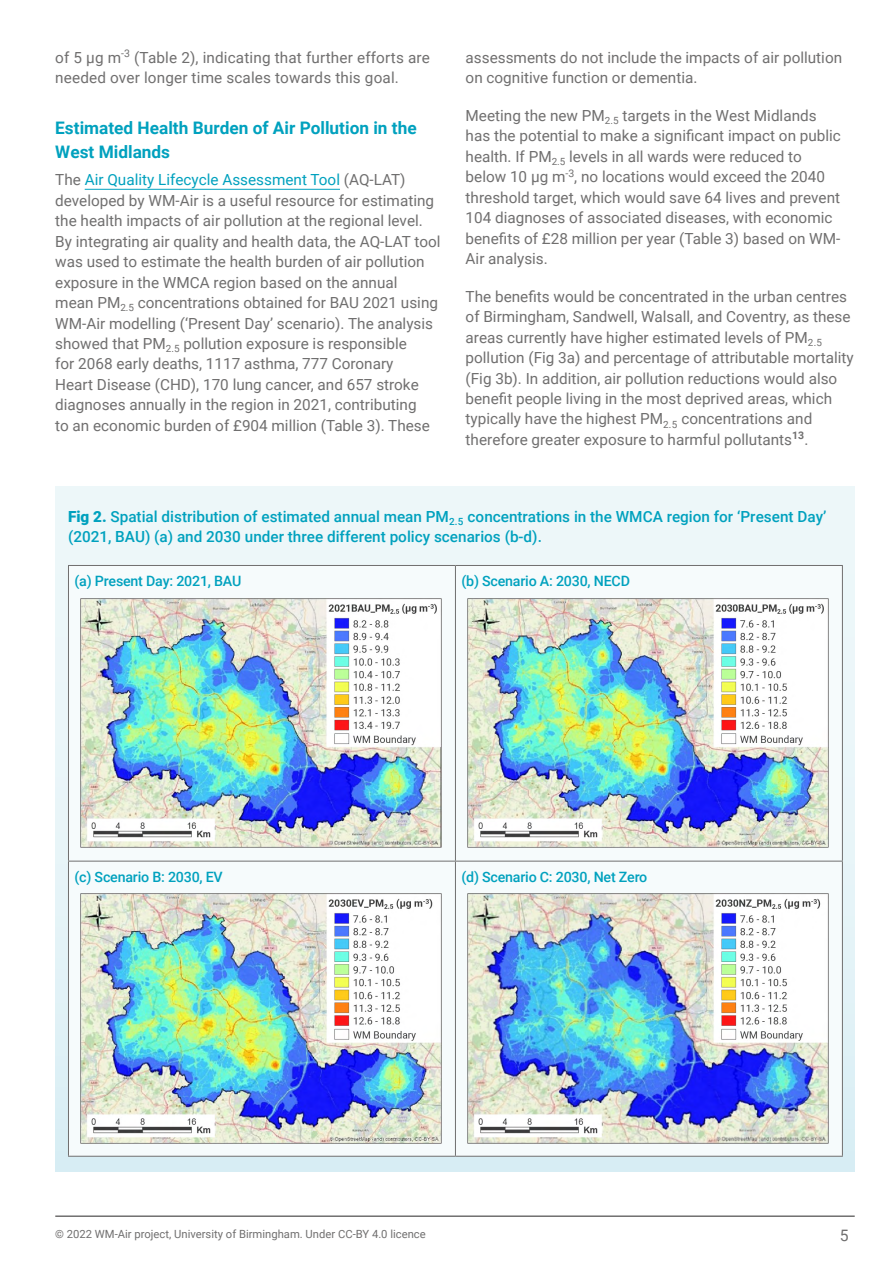
<style>
.page{position:relative;width:893px;height:1263px;background:#fff}
.page>*{position:absolute;margin:0;border:0;box-sizing:border-box;transform-origin:0 0}
.t1{font:700 17.25px/24.8px "Roboto";color:#00a1be}
.t2{font:15.75px "Roboto";color:#706f6f}
.t3{font:15.3px/20.4px "Roboto";color:#706f6f}
.t4{font:500 15.3px/20.4px "Roboto";color:#00a1be}
.t5{font:500 14.25px "Roboto";letter-spacing:-.015em;color:#00a1be}
.t6{font:11.25px "Roboto";color:#706f6f}
.s1{color:#00a1be}
.s2{font-weight:900}
</style>
<div class="page">
<hr style="left:55px;top:1215px;width:800px;height:2px;background:#706f6f">
<hr style="left:85px;top:189px;width:255px;height:1px;background:#00a1be">
<div style="left:55px;top:487px;width:800px;height:684px;background:linear-gradient(to bottom,#f1f9fa,#dbeff5)"></div>
<div style="left:69px;top:566px;width:773px;height:590px;background:#f6fbfc"></div>
<hr style="left:68px;top:565px;width:387px;height:1px;background:#706f6f">
<hr style="left:68px;top:566px;width:1px;height:295px;background:#706f6f">
<hr style="left:455px;top:565px;width:388px;height:1px;background:#706f6f">
<hr style="left:455px;top:566px;width:1px;height:295px;background:#706f6f">
<hr style="left:842px;top:566px;width:1px;height:295px;background:#706f6f">
<hr style="left:68px;top:861px;width:387px;height:1px;background:#706f6f">
<hr style="left:68px;top:861px;width:1px;height:295px;background:#706f6f">
<hr style="left:455px;top:861px;width:388px;height:1px;background:#706f6f">
<hr style="left:455px;top:861px;width:1px;height:295px;background:#706f6f">
<hr style="left:842px;top:861px;width:1px;height:295px;background:#706f6f">
<hr style="left:68px;top:1156px;width:387px;height:1px;background:#706f6f">
<hr style="left:455px;top:1156px;width:388px;height:1px;background:#706f6f">
<img style="left:81px;top:598px;width:360px;height:249px">
<img style="left:468px;top:598px;width:360px;height:249px">
<img style="left:81px;top:894px;width:360px;height:249px">
<img style="left:468px;top:894px;width:360px;height:249px">
<p class="t3" style="left:55px;top:47px;width:376px">of 5 µg m<sup>-3</sup> (Table 2), indicating that further efforts are needed over longer time scales towards this goal.</p>
<p class="t1" style="left:55px;top:114px;width:363px">Estimated Health Burden of Air Pollution in the<br>West Midlands</p>
<p class="t3" style="left:55px;top:169px;width:387px">The <span class="s1">Air Quality Lifecycle Assessment Tool</span> (AQ-LAT) developed by WM-Air is a useful resource for estimating the health impacts of air pollution at the regional level.<br>By integrating air quality and health data, the AQ-LAT tool was used to estimate the health burden of air pollution exposure in the WMCA region based on the annual<br>mean PM<sub>2.5</sub> concentrations obtained for BAU 2021 using WM-Air modelling (‘Present Day’ scenario). The analysis showed that PM<sub>2.5</sub> pollution exposure is responsible<br>for 2068 early deaths, 1117 asthma, 777 Coronary<br>Heart Disease (CHD), 170 lung cancer, and 657 stroke diagnoses annually in the region in 2021, contributing<br>to an economic burden of £904 million (Table 3). These</p>
<p class="t3" style="left:466px;top:47px;width:378px">assessments do not include the impacts of air pollution on cognitive function or dementia.</p>
<p class="t3" style="left:466px;top:105px;width:377px">Meeting the new PM<sub>2.5</sub> targets in the West Midlands has the potential to make a significant impact on public health. If PM<sub>2.5</sub> levels in all wards were reduced to below 10 μg m<sup>-3</sup>, no locations would exceed the 2040 threshold target, which would save 64 lives and prevent 104 diagnoses of associated diseases, with economic benefits of £28 million per year (Table 3) based on WM-Air analysis.</p>
<p class="t3" style="left:466px;top:285px;width:390px">The benefits would be concentrated in the urban centres of Birmingham, Sandwell, Walsall, and Coventry, as these areas currently have higher estimated levels of PM<sub>2.5 </sub>pollution (Fig 3a) and percentage of attributable mortality (Fig 3b). In addition, air pollution reductions would also benefit people living in the most deprived areas, which typically have the highest PM<sub>2.5</sub> concentrations and therefore greater exposure to harmful pollutants<sup>13</sup>.</p>
<p class="t4" style="left:68px;top:505px;width:760px"><span class="s2">Fig 2.</span> Spatial distribution of estimated annual mean PM<sub>2.5</sub> concentrations in the WMCA region for ‘Present Day’ (2021, BAU) (a) and 2030 under three different policy scenarios (b-d).</p>
<p class="t5" style="left:74px;top:571px;width:168px">(a) Present Day: 2021, BAU</p>
<p class="t5" style="left:461px;top:571px;width:170px">(b) Scenario A: 2030, NECD</p>
<p class="t5" style="left:74px;top:867px;width:150px">(c) Scenario B: 2030, EV</p>
<p class="t5" style="left:461px;top:867px;width:187px">(d) Scenario C: 2030, Net Zero</p>
<p class="t6" style="left:55px;top:1226px;width:372px">© 2022 WM-Air project, University of Birmingham. Under CC-BY 4.0 licence</p>
<p class="t2" style="left:840px;top:1224px;width:10px">5</p>
</div>
